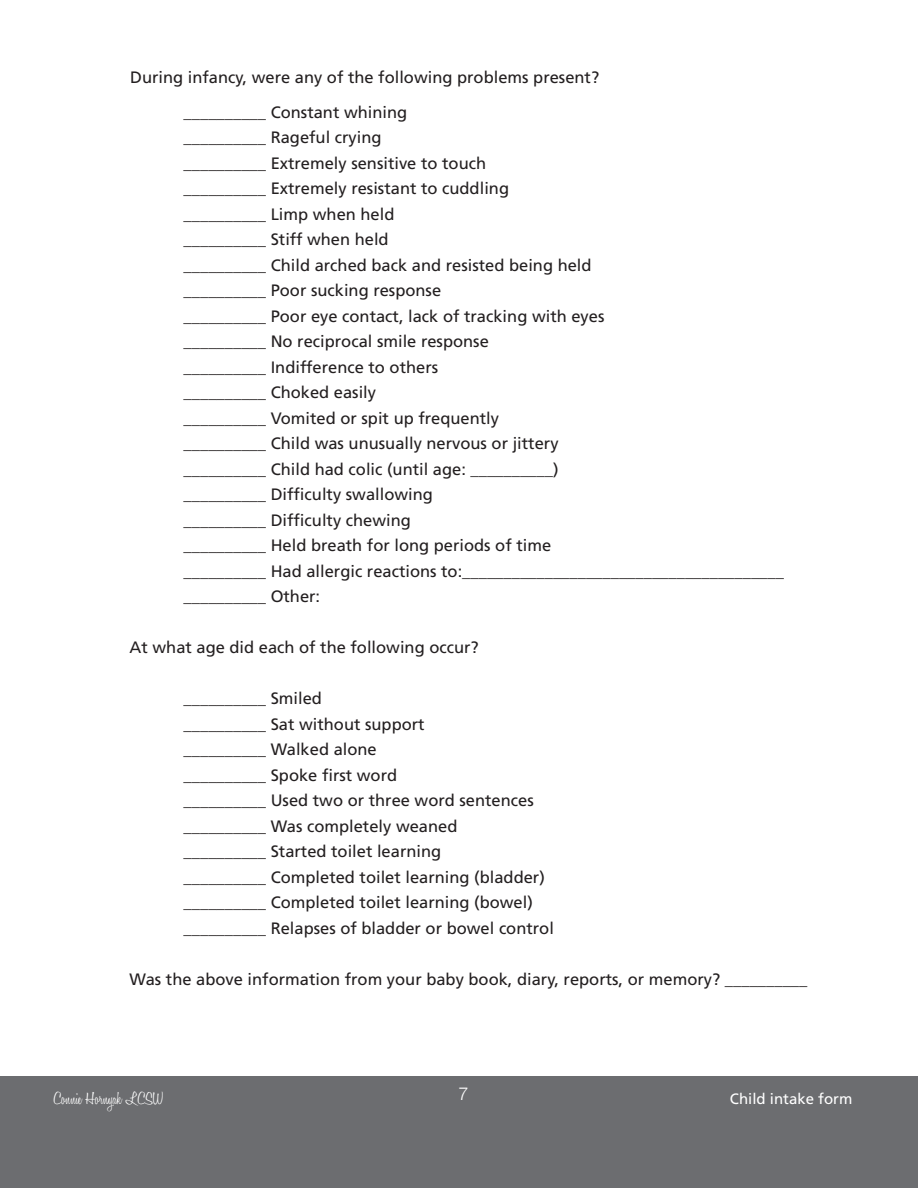
<style>
.page{position:relative;width:918px;height:1188px;background:#fff}
.page>*{position:absolute;margin:0;border:0;box-sizing:border-box;transform-origin:0 0}
.t1{font:300 18px "Honey Script";color:#fff}
.t2{font:300 18px "Helvetica Neue";color:#fff}
.t3{font:16.5px "Frutiger";color:#231f20}
.t4{font:15px "Frutiger LT Pro";color:#fff}
</style>
<div class="page">
<div style="left:0;top:1076px;width:918px;height:112px;background:#6c6d70"></div>
<p class="t3" style="left:130px;top:68px;width:471px">During infancy, were any of the following problems present?</p>
<p class="t3" style="left:184px;top:102px;width:225px">__________ Constant whining</p>
<p class="t3" style="left:184px;top:128px;width:200px">__________ Rageful crying</p>
<p class="t3" style="left:184px;top:153px;width:304px">__________ Extremely sensitive to touch</p>
<p class="t3" style="left:184px;top:179px;width:327px">__________ Extremely resistant to cuddling</p>
<p class="t3" style="left:184px;top:204px;width:212px">__________ Limp when held</p>
<p class="t3" style="left:184px;top:230px;width:207px">__________ Stiff when held</p>
<p class="t3" style="left:184px;top:255px;width:409px">__________ Child arched back and resisted being held</p>
<p class="t3" style="left:184px;top:281px;width:259px">__________ Poor sucking response</p>
<p class="t3" style="left:184px;top:306px;width:422px">__________ Poor eye contact, lack of tracking with eyes</p>
<p class="t3" style="left:184px;top:332px;width:307px">__________ No reciprocal smile response</p>
<p class="t3" style="left:184px;top:357px;width:256px">__________ Indifference to others</p>
<p class="t3" style="left:184px;top:383px;width:194px">__________ Choked easily</p>
<p class="t3" style="left:184px;top:408px;width:317px">__________ Vomited or spit up frequently</p>
<p class="t3" style="left:184px;top:434px;width:376px">__________ Child was unusually nervous or jittery</p>
<p class="t3" style="left:184px;top:459px;width:376px">__________ Child had colic (until age: __________)</p>
<p class="t3" style="left:184px;top:485px;width:251px">__________ Difficulty swallowing</p>
<p class="t3" style="left:184px;top:510px;width:229px">__________ Difficulty chewing</p>
<p class="t3" style="left:184px;top:536px;width:369px">__________ Held breath for long periods of time</p>
<p class="t3" style="left:184px;top:561px;width:602px">__________ Had allergic reactions to:_______________________________________</p>
<p class="t3" style="left:184px;top:587px;width:138px">__________ Other:</p>
<p class="t3" style="left:130px;top:638px;width:351px">At what age did each of the following occur?</p>
<p class="t3" style="left:184px;top:689px;width:140px">__________ Smiled</p>
<p class="t3" style="left:184px;top:714px;width:243px">__________ Sat without support</p>
<p class="t3" style="left:184px;top:740px;width:195px">__________ Walked alone</p>
<p class="t3" style="left:184px;top:765px;width:215px">__________ Spoke first word</p>
<p class="t3" style="left:184px;top:791px;width:352px">__________ Used two or three word sentences</p>
<p class="t3" style="left:184px;top:816px;width:275px">__________ Was completely weaned</p>
<p class="t3" style="left:184px;top:842px;width:259px">__________ Started toilet learning</p>
<p class="t3" style="left:184px;top:867px;width:363px">__________ Completed toilet learning (bladder)</p>
<p class="t3" style="left:184px;top:893px;width:351px">__________ Completed toilet learning (bowel)</p>
<p class="t3" style="left:184px;top:918px;width:372px">__________ Relapses of bladder or bowel control</p>
<p class="t3" style="left:130px;top:969px;width:679px">Was the above information from your baby book, diary, reports, or memory? __________</p>
<p class="t1" style="left:54px;top:1087px;width:111px">Connie Hornyak LCSW</p>
<p class="t2" style="left:458px;top:1079px;width:12px">7</p>
<p class="t4" style="left:730px;top:1090px;width:124px">Child intake form</p>
</div>
